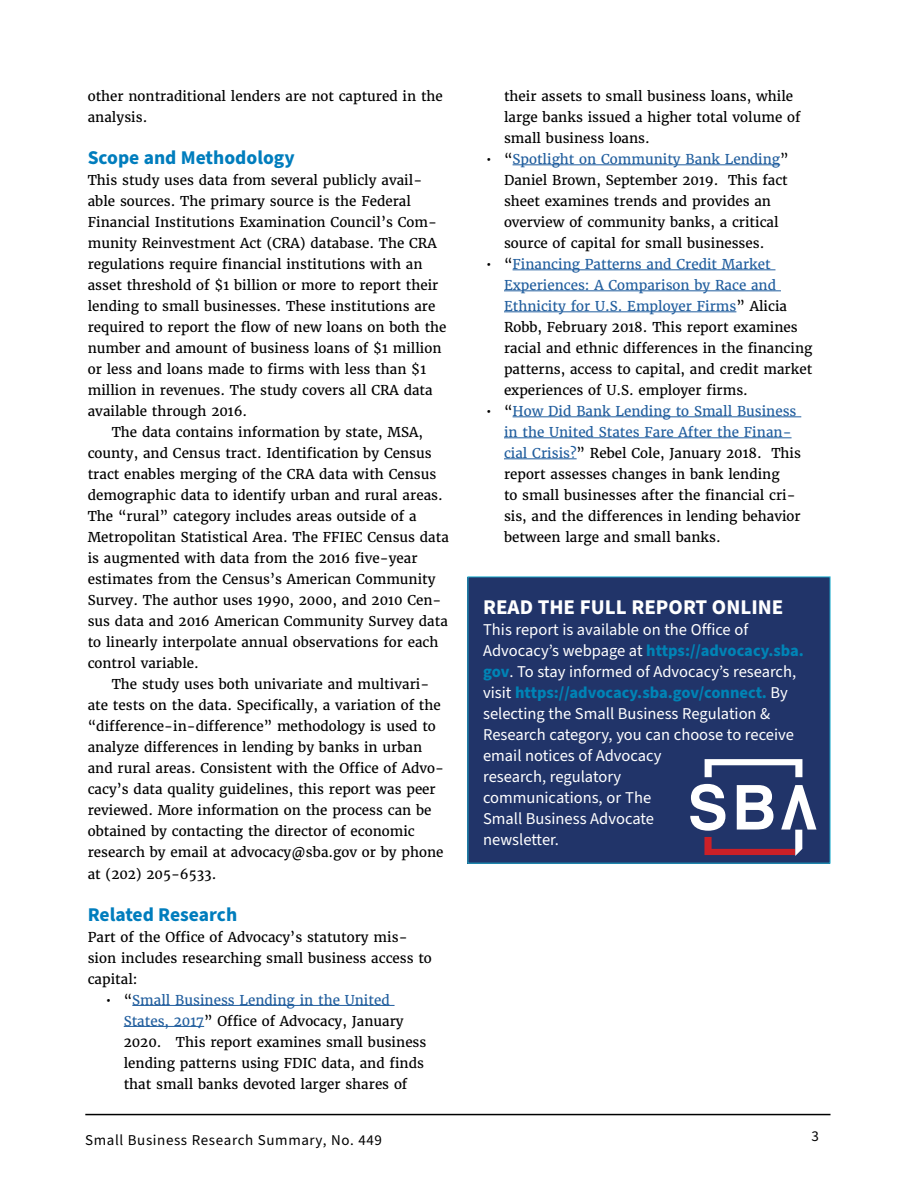
<style>
.page{position:relative;width:918px;height:1188px;background:#fff}
.page>*{position:absolute;margin:0;border:0;box-sizing:border-box;transform-origin:0 0}
.h2__reverse{font:700 21px "Source Sans Pro";color:#fff}
.t1{font:700 19.5px "Source Sans Pro";color:#007dbd}
.Info_box_text{font:16.5px/21px "Source Sans Pro";color:#fff}
.t2{font:15px "Source Sans Pro";color:#000}
.body__first{font:13.5px/21px "Merriweather";color:#000}
.s1{color:#215e9e}
.s2{font-weight:700;color:#0084b6}
</style>
<div class="page">
<hr style="left:85px;top:1114px;width:746px;height:1px;background:#000">
<hr style="left:132px;top:1005px;width:263px;height:1px;background:#215e9e">
<hr style="left:124px;top:1026px;width:80px;height:1px;background:#215e9e">
<hr style="left:513px;top:165px;width:267px;height:1px;background:#215e9e">
<hr style="left:513px;top:270px;width:262px;height:1px;background:#215e9e">
<hr style="left:504px;top:291px;width:277px;height:1px;background:#215e9e">
<hr style="left:504px;top:312px;width:232px;height:1px;background:#215e9e">
<hr style="left:513px;top:417px;width:288px;height:1px;background:#215e9e">
<hr style="left:504px;top:438px;width:288px;height:1px;background:#215e9e">
<hr style="left:504px;top:459px;width:73px;height:1px;background:#215e9e">
<div style="left:468px;top:577px;width:362px;height:286px;background:#213469"></div>
<svg style="left:705px;top:759px;width:97px;height:18px"></svg>
<svg style="left:690px;top:784px;width:126px;height:71px"></svg>
<p class="body__first" style="left:88px;top:86px;width:357px">other nontraditional lenders are not captured in the analysis.</p>
<p class="t1" style="left:88px;top:144px;width:208px">Scope and Methodology</p>
<p class="body__first" style="left:88px;top:170px;width:360px">This study uses data from several publicly avail&shy;able sources. The primary source is the Federal Financial Institutions Examination Council’s Com&shy;munity Reinvestment Act (CRA) database. The CRA regulations require financial institutions with an asset threshold of $1 billion or more to report their lending to small businesses. These institutions are required to report the flow of new loans on both the number and amount of business loans of $1 million or less and loans made to firms with less than $1 million in revenues. The study covers all CRA data available through 2016.</p>
<p class="body__first" style="left:88px;top:422px;width:363px;text-indent:24px">The data contains information by state, MSA, county, and Census tract. Identification by Census tract enables merging of the CRA data with Census demographic data to identify urban and rural areas.<br>The “rural” category includes areas outside of a Metropolitan Statistical Area. The FFIEC Census data is augmented with data from the 2016 five-year estimates from the Census’s American Community Survey. The author uses 1990, 2000, and 2010 Cen&shy;sus data and 2016 American Community Survey data to linearly interpolate annual observations for each control variable.</p>
<p class="body__first" style="left:88px;top:674px;width:358px;text-indent:24px">The study uses both univariate and multivari&shy;ate tests on the data. Specifically, a variation of the “difference-in-difference” methodology is used to analyze differences in lending by banks in urban and rural areas. Consistent with the Office of Advo&shy;cacy’s data quality guidelines, this report was peer reviewed. More information on the process can be obtained by contacting the director of economic research by email at advocacy@sba.gov or by phone at (202) 205-6533.</p>
<p class="t1" style="left:88px;top:901px;width:151px">Related Research</p>
<p class="body__first" style="left:88px;top:926px;width:346px">Part of the Office of Advocacy’s statutory mis&shy;sion includes researching small business access to capital:</p>
<p class="body__first" style="left:124px;top:989px;width:304px;text-indent:-18px">• “<span class="s1">Small Business Lending in the United States, 2017</span>” Office of Advocacy, January 2020. This report examines small business lending patterns using FDIC data, and finds that small banks devoted larger shares of</p>
<p class="body__first" style="left:504px;top:86px;width:298px">their assets to small business loans, while large banks issued a higher total volume of small business loans.</p>
<p class="body__first" style="left:504px;top:149px;width:286px;text-indent:-18px">• “<span class="s1">Spotlight on Community Bank Lending</span>” Daniel Brown, September 2019. This fact sheet examines trends and provides an overview of community banks, a critical source of capital for small businesses.</p>
<p class="body__first" style="left:504px;top:254px;width:310px;text-indent:-18px">• “<span class="s1">Financing Patterns and Credit Market Experiences: A Comparison by Race and Ethnicity for U.S. Employer Firms</span>” Alicia Robb, February 2018. This report examines racial and ethnic differences in the financing patterns, access to capital, and credit market experiences of U.S. employer firms.</p>
<p class="body__first" style="left:504px;top:401px;width:299px;text-indent:-18px">• “<span class="s1">How Did Bank Lending to Small Business in the United States Fare After the Finan&shy;cial Crisis?</span>” Rebel Cole, January 2018. This report assesses changes in bank lending<br>to small businesses after the financial cri&shy;sis, and the differences in lending behavior between large and small banks.</p>
<p class="h2__reverse" style="left:483px;top:592px;width:302px">READ THE FULL REPORT ONLINE</p>
<p class="Info_box_text" style="left:483px;top:619px;width:322px">This report is available on the Office of Advocacy’s webpage at <span class="s2">https://advocacy.sba. gov</span>. To stay informed of Advocacy’s research, visit <span class="s2">https://advocacy.sba.gov/connect.</span> By selecting the Small Business Regulation &amp; Research category, you can choose to receive email notices of Advocacy<br>research, regulatory<br>communications, or The<br>Small Business Advocate<br>newsletter.</p>
<p class="t2" style="left:811px;top:1126px;width:9px">3</p>
</div>
